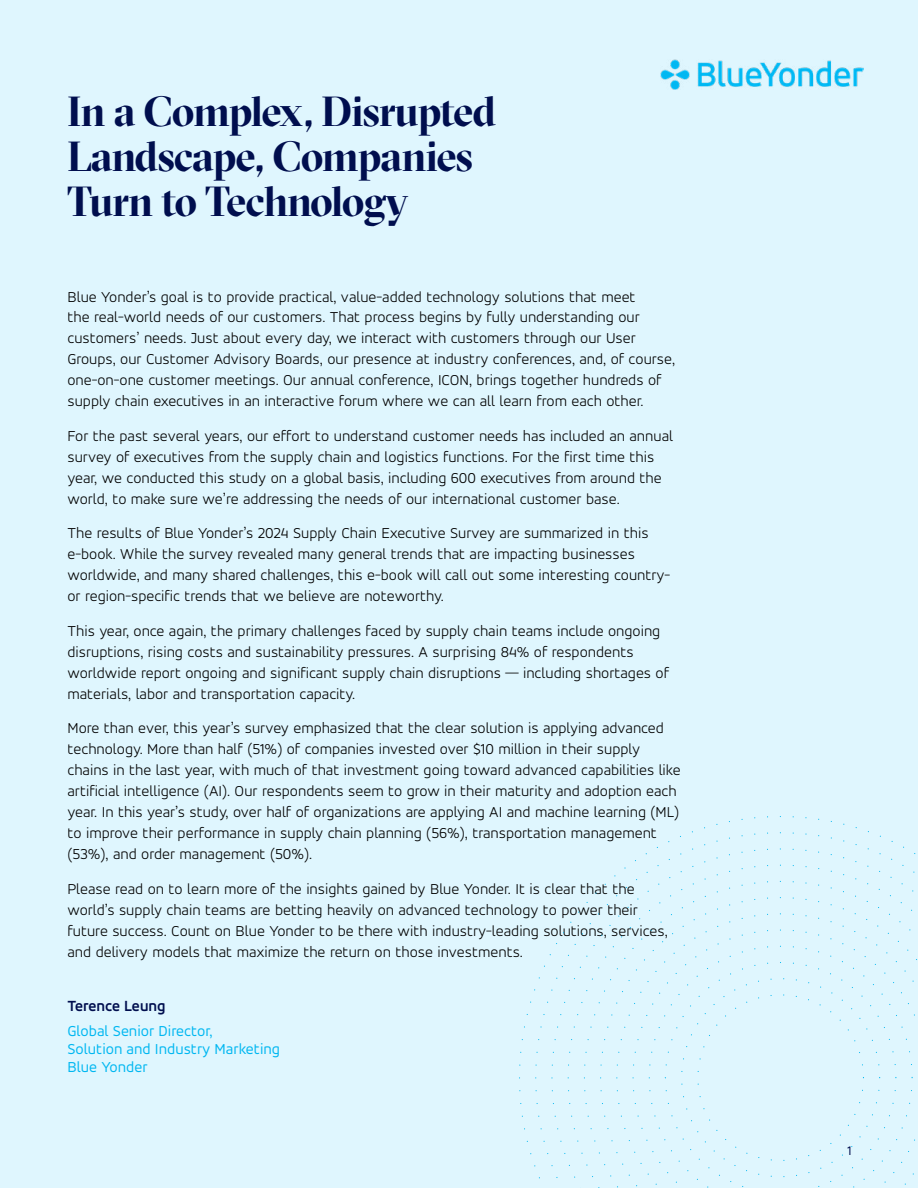
<style>
.page{position:relative;width:918px;height:1188px;background:#dff6fe}
.page>*{position:absolute;margin:0;border:0;box-sizing:border-box;transform-origin:0 0}
.t1{font:700 42px/45px "GT Sectra Display";letter-spacing:-.025em;color:#000e4e}
.t2{font:300 15.75px/21px "Accord Alternate";color:#000}
.t3{font:15.75px/18px "Accord Alternate";color:#00b7f1}
.t4{font:700 15.75px "Accord Alternate";color:#000e4e}
.t5{font:13.5px "Accord Alternate";color:#000e4e}
</style>
<div class="page">
<img style="left:660px;top:60px;width:204px;height:30px">
<svg style="left:519px;top:816px;width:399px;height:372px"></svg>
<h1 class="t1" style="left:68px;top:89px;width:430px">In a Complex, Disrupted<br>Landscape, Companies<br>Turn to Technology</h1>
<p class="t2" style="left:68px;top:286px;width:609px">Blue Yonder’s goal is to provide practical, value-added technology solutions that meet<br>the real-world needs of our customers. That process begins by fully understanding our customers’ needs. Just about every day, we interact with customers through our User Groups, our Customer Advisory Boards, our presence at industry conferences, and, of course, one-on-one customer meetings. Our annual conference, ICON, brings together hundreds of supply chain executives in an interactive forum where we can all learn from each other.</p>
<p class="t2" style="left:68px;top:425px;width:607px">For the past several years, our effort to understand customer needs has included an annual survey of executives from the supply chain and logistics functions. For the first time this year, we conducted this study on a global basis, including 600 executives from around the world, to make sure we’re addressing the needs of our international customer base.</p>
<p class="t2" style="left:68px;top:523px;width:604px">The results of Blue Yonder’s 2024 Supply Chain Executive Survey are summarized in this e-book. While the survey revealed many general trends that are impacting businesses worldwide, and many shared challenges, this e-book will call out some interesting country&shy;or region-specific trends that we believe are noteworthy.</p>
<p class="t2" style="left:68px;top:620px;width:603px">This year, once again, the primary challenges faced by supply chain teams include ongoing disruptions, rising costs and sustainability pressures. A surprising 84% of respondents worldwide report ongoing and significant supply chain disruptions — including shortages of materials, labor and transportation capacity.</p>
<p class="t2" style="left:68px;top:717px;width:615px">More than ever, this year’s survey emphasized that the clear solution is applying advanced technology. More than half (51%) of companies invested over $10 million in their supply chains in the last year, with much of that investment going toward advanced capabilities like artificial intelligence (AI). Our respondents seem to grow in their maturity and adoption each year. In this year’s study, over half of organizations are applying AI and machine learning (ML) to improve their performance in supply chain planning (56%), transportation management (53%), and order management (50%).</p>
<p class="t2" style="left:68px;top:878px;width:602px">Please read on to learn more of the insights gained by Blue Yonder. It is clear that the world’s supply chain teams are betting heavily on advanced technology to power their future success. Count on Blue Yonder to be there with industry-leading solutions, services, and delivery models that maximize the return on those investments.</p>
<p class="t4" style="left:68px;top:996px;width:100px">Terence Leung</p>
<p class="t3" style="left:68px;top:1022px;width:214px">Global Senior Director,<br>Solution and Industry Marketing<br>Blue Yonder</p>
<p class="t5" style="left:848px;top:1142px;width:6px">1</p>
</div>
